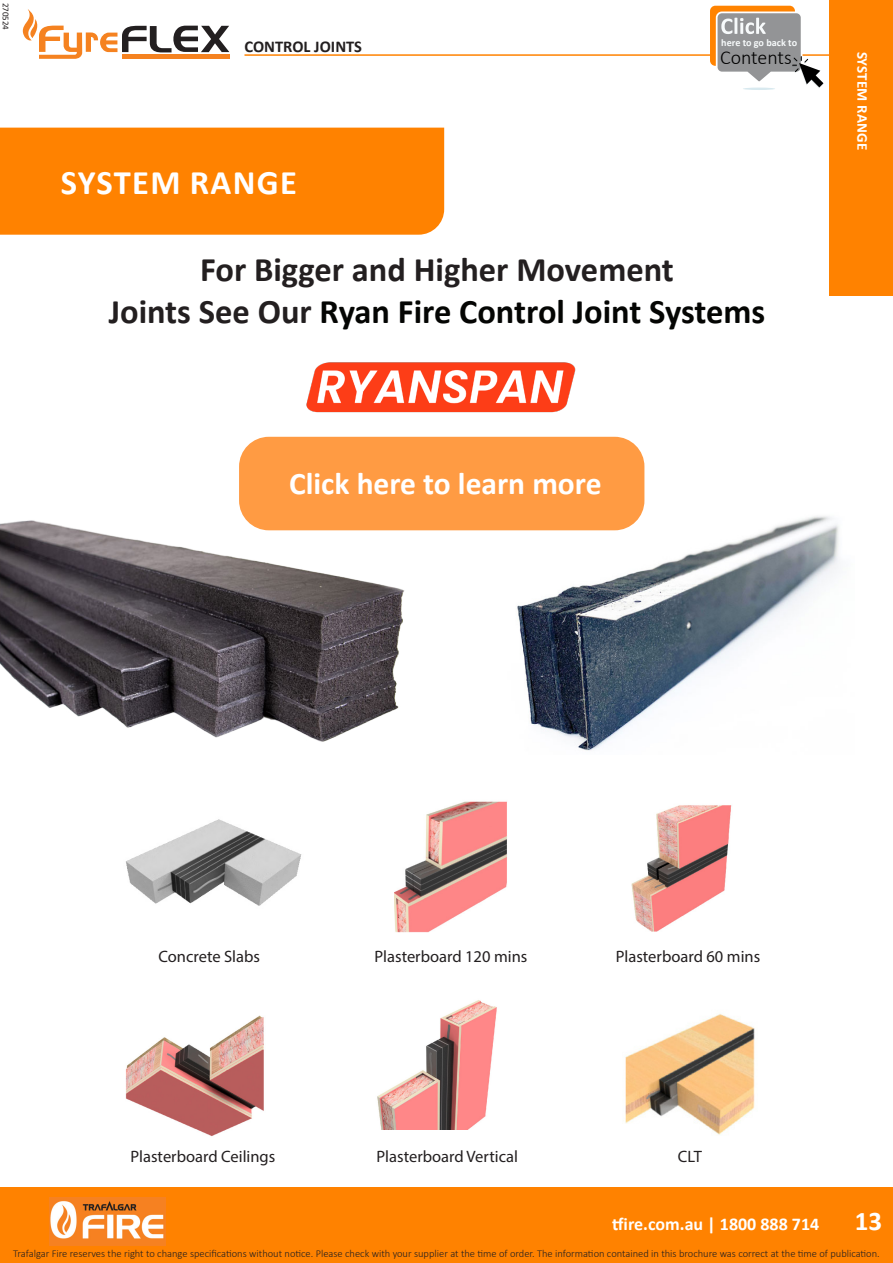
<style>
.page{position:relative;width:893px;height:1263px;background:#fff}
.page>*{position:absolute;margin:0;border:0;box-sizing:border-box;transform-origin:0 0}
.t1{font:700 34.5px "Calibri";color:#040503}
.t2{font:700 34.5px "Calibri";color:#231f20}
.t3{font:700 34.5px "Calibri";letter-spacing:.04em;color:#fff}
.t4{font:700 31.5px "Calibri";color:#fff}
.t5{font:700 27px "Calibri";color:#fff}
.t6{font:300 19.95px "Calibri";color:#000}
.t7{font:700 18px "Calibri";color:#fff}
.t8{font:16.5px "Myriad Pro";color:#231f20}
.t9{font:700 16.5px "Calibri";color:#231f20}
.t10{font:700 15px "Calibri";letter-spacing:.01em;color:#fff}
.t11{font:300 10.5px "Calibri";color:#231f20}
.t12{font:700 10.2px "Calibri";color:#f7fafb}
.t13{font:9px "Calibri";color:#231f20}
.s1{color:#231f20}
</style>
<div class="page">
<div style="left:0;top:1187px;width:893px;height:76px;background:#ff8200"></div>
<img style="left:50px;top:1197px;width:116px;height:48px">
<div style="left:829px;top:0;width:64px;height:291px;background:#ff8200"></div>
<hr style="left:244px;top:54px;width:587px;height:2px;background:#ff8200">
<div style="left:0;top:128px;width:444px;height:107px;background:#ff8200"></div>
<img style="left:479px;top:508px;width:360px;height:243px">
<img style="left:0;top:516px;width:406px;height:226px">
<div style="left:239px;top:437px;width:405px;height:93px;background:#ff9b43;border-radius:30px"></div>
<img style="left:306px;top:362px;width:270px;height:51px">
<img style="left:395px;top:801px;width:112px;height:132px">
<img style="left:631px;top:805px;width:101px;height:127px">
<img style="left:125px;top:1015px;width:139px;height:122px">
<img style="left:377px;top:1000px;width:120px;height:129px">
<img style="left:126px;top:819px;width:176px;height:87px">
<img style="left:625px;top:1014px;width:130px;height:121px">
<hr style="left:743px;top:88px;width:32px;height:2px;background:#d8e9ef;border-radius:50%">
<svg style="left:710px;top:6px;width:113px;height:82px"></svg>
<svg style="left:23px;top:9px;width:206px;height:50px"></svg>
<hr style="left:122px;top:55px;width:108px;height:4px;background:#f58220">
<p class="t13" style="left:12px;top:3px;width:29px;rotate:90deg">270524</p>
<h3 class="t9" style="left:244px;top:35px;width:119px">CONTROL JOINTS</h3>
<p class="t3" style="left:61px;top:158px;width:238px">SYSTEM RANGE</p>
<p class="t12" style="left:721px;top:35px;width:77px">here to go back to</p>
<h3 class="t6" style="left:720px;top:45px;width:73px">Contents</h3>
<p class="t2" style="left:200px;top:245px;width:475px">For Bigger and Higher Movement</p>
<p class="t1" style="left:109px;top:287px;width:658px"><span class="s1">Joints See Our</span> Ryan Fire Control Joint Systems</p>
<p class="t4" style="left:289px;top:461px;width:314px">Click here to learn more</p>
<p class="t10" style="left:873px;top:52px;width:100px;rotate:90deg">SYSTEM RANGE</p>
<p class="t8" style="left:158px;top:946px;width:103px">Concrete Slabs</p>
<p class="t8" style="left:375px;top:946px;width:154px">Plasterboard 120 mins</p>
<p class="t8" style="left:616px;top:946px;width:146px">Plasterboard 60 mins</p>
<p class="t8" style="left:131px;top:1146px;width:146px">Plasterboard Ceilings</p>
<p class="t8" style="left:377px;top:1146px;width:143px">Plasterboard Vertical</p>
<p class="t8" style="left:678px;top:1146px;width:26px">CLT</p>
<h3 class="t7" style="left:612px;top:1211px;width:209px">tfire.com.au | 1800 888 714</h3>
<h3 class="t5" style="left:855px;top:1202px;width:29px">13</h3>
<p class="t11" style="left:13px;top:1247px;width:868px">Trafalgar Fire reserves the right to change specifications without notice. Please check with your supplier at the time of order. The information contained in this brochure was correct at the time of publication.</p>
</div>
